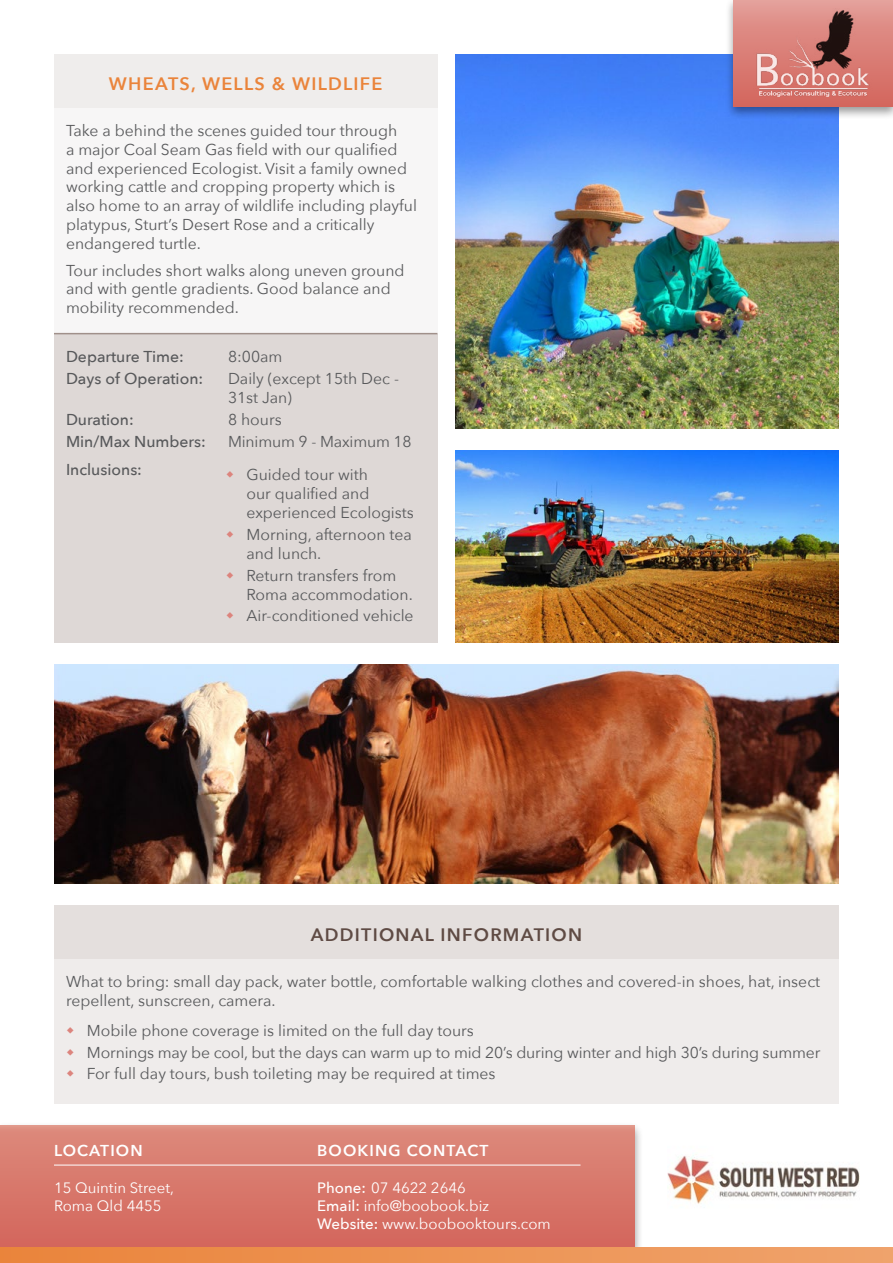
<style>
.page{position:relative;width:893px;height:1263px;background:#fff}
.page>*{position:absolute;margin:0;border:0;box-sizing:border-box;transform-origin:0 0}
.t1{font:600 18px "Avenir Next";letter-spacing:.07em;color:#ea843b}
.t2{font:600 18px "Avenir Next";letter-spacing:.07em;color:#5f4b44}
.t3{font:15.75px/18.9px "Avenir Next";color:#58595b}
.t4{font:500 15.75px "Avenir Next";color:#58595b}
.t5{font:600 15.75px "Avenir Next";letter-spacing:.07em;color:#fff}
.t6{font:15px/18px "Avenir Next";color:#fff}
.s1{font-weight:500}
</style>
<div class="page">
<div style="left:0;top:1121px;width:643px;height:139px;background:#000;opacity:.4"></div>
<div style="left:0;top:1125px;width:634px;height:122px;background:linear-gradient(to bottom,#dd8b7d,#d3665c)"></div>
<hr style="left:54px;top:1165px;width:526px;height:1px;background:#fff">
<img style="left:668px;top:1155px;width:191px;height:49px">
<div style="left:0;top:1247px;width:893px;height:16px;background:linear-gradient(to right,#ea843b,#efa36c)"></div>
<img style="left:455px;top:54px;width:384px;height:375px">
<div style="left:54px;top:54px;width:383px;height:54px;background:#efedec"></div>
<div style="left:54px;top:108px;width:383px;height:225px;background:#f7f6f6"></div>
<div style="left:54px;top:334px;width:383px;height:309px;background:#ded8d6"></div>
<hr style="left:54px;top:333px;width:383px;height:1px;background:#a0908a">
<div style="left:54px;top:905px;width:785px;height:54px;background:#e4dfdd"></div>
<div style="left:54px;top:959px;width:785px;height:144px;background:#efeceb"></div>
<img style="left:455px;top:451px;width:384px;height:192px">
<img style="left:54px;top:665px;width:785px;height:218px">
<div style="left:725px;top:0;width:168px;height:120px;background:#000;opacity:.4"></div>
<div style="left:734px;top:0;width:159px;height:107px;background:linear-gradient(to bottom,#e39c97,#d3645b)"></div>
<img style="left:754px;top:9px;width:118px;height:98px">
<p class="t1" style="left:109px;top:68px;width:275px">WHEATS, WELLS &amp; WILDLIFE</p>
<p class="t3" style="left:66px;top:120px;width:352px">Take a behind the scenes guided tour through<br>a major Coal Seam Gas field with our qualified and experienced Ecologist. Visit a family owned working cattle and cropping property which is also home to an array of wildlife including playful platypus, Sturt’s Desert Rose and a critically endangered turtle.</p>
<p class="t3" style="left:66px;top:260px;width:340px">Tour includes short walks along uneven ground and with gentle gradients. Good balance and mobility recommended.</p>
<p class="t4" style="left:66px;top:343px;width:119px">Departure Time:</p>
<p class="t3" style="left:228px;top:347px;width:56px">8:00am</p>
<p class="t4" style="left:66px;top:365px;width:139px">Days of Operation:</p>
<p class="t3" style="left:228px;top:368px;width:173px">Daily (except 15th Dec -<br>31st Jan)</p>
<p class="t4" style="left:66px;top:406px;width:69px">Duration:</p>
<p class="t3" style="left:228px;top:409px;width:55px">8 hours</p>
<p class="t4" style="left:66px;top:428px;width:141px">Min/Max Numbers:</p>
<p class="t3" style="left:228px;top:431px;width:185px">Minimum 9 - Maximum 18</p>
<p class="t4" style="left:66px;top:456px;width:78px">Inclusions:</p>
<p class="t3" style="left:246px;top:465px;width:169px">Guided tour with<br>our qualified and experienced Ecologists</p>
<p class="t3" style="left:246px;top:524px;width:167px">Morning, afternoon tea and lunch.</p>
<p class="t3" style="left:246px;top:565px;width:168px">Return transfers from<br>Roma accommodation.</p>
<p class="t3" style="left:246px;top:606px;width:169px">Air-conditioned vehicle</p>
<p class="t2" style="left:311px;top:920px;width:273px">ADDITIONAL INFORMATION</p>
<p class="t3" style="left:66px;top:971px;width:756px">What to bring: small day pack, water bottle, comfortable walking clothes and covered-in shoes, hat, insect repellent, sunscreen, camera.</p>
<p class="t3" style="left:87px;top:1018px;width:735px;line-height:21.9px">Mobile phone coverage is limited on the full day tours<br>Mornings may be cool, but the days can warm up to mid 20’s during winter and high 30’s during summer<br>For full day tours, bush toileting may be required at times</p>
<p class="t5" style="left:54px;top:1137px;width:90px">LOCATION</p>
<p class="t5" style="left:317px;top:1137px;width:173px">BOOKING CONTACT</p>
<p class="t6" style="left:317px;top:1178px;width:235px"><span class="s1">Phone:</span> 07 4622 2646<br><span class="s1">Email:</span> info@boobook.biz<br><span class="s1">Website:</span> www.boobooktours.com</p>
<p class="t6" style="left:54px;top:1178px;width:122px">15 Quintin Street,<br>Roma Qld 4455</p>
</div>
